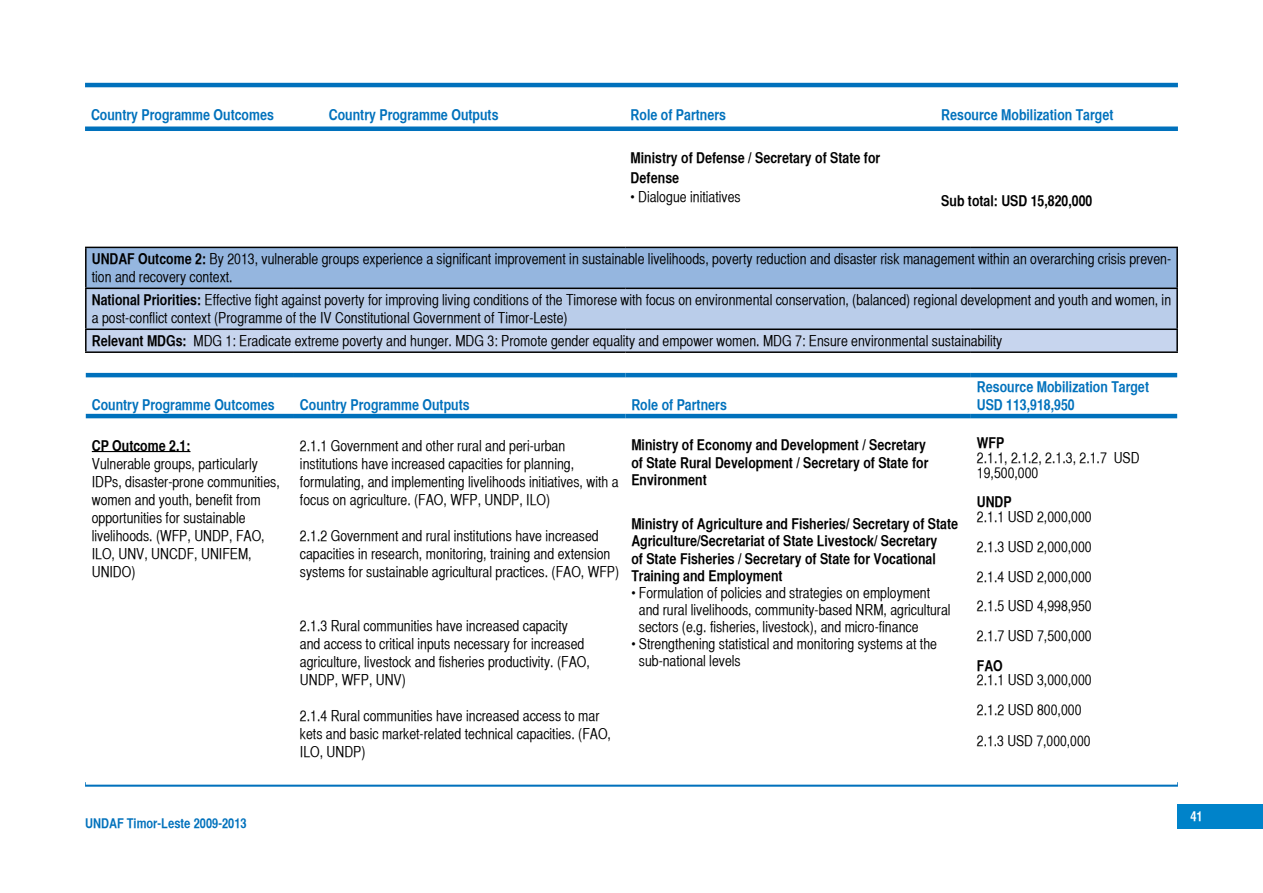
<style>
.page{position:relative;width:1263px;height:893px;background:#fff}
.page>*{position:absolute;margin:0;border:0;box-sizing:border-box;transform-origin:0 0}
.t1{font:15px/18px "Helvetica CY Plain";color:#000}
.t2{font:15px/17.2px "Helvetica CY Bold";color:#000}
.t3{font:15px/18px "Helvetica CY Bold";color:#0071bc}
.t4{font:14.85px "Helvetica CY Plain";color:#000}
.t5{font:13.5px "Helvetica CY Bold";color:#0071bc}
.t6{font:13.5px "Helvetica CY Bold";color:#fff}
.s1{font-family:"Helvetica CY Bold"}
</style>
<div class="page">
<hr style="left:85px;top:83px;width:1093px;height:4px;background:#0071bc">
<div style="left:85px;top:126px;width:1093px;height:5px;background:#0071bc"></div>
<div style="left:85px;top:782px;width:1093px;height:5px;background:#0071bc"></div>
<div style="left:1177px;top:804px;width:86px;height:24px;background:#0083ca"></div>
<div style="left:86px;top:247px;width:1091px;height:41px;background:#95b6df"></div>
<div style="left:86px;top:288px;width:1091px;height:41px;background:#bacdea"></div>
<div style="left:86px;top:329px;width:1091px;height:23px;background:#c7d5ee"></div>
<svg style="left:86px;top:372px;width:1091px;height:413px"></svg>
<hr style="left:85px;top:247px;width:209px;height:1px;background:#000">
<hr style="left:85px;top:248px;width:2px;height:40px;background:#000">
<hr style="left:294px;top:247px;width:331px;height:1px;background:#000">
<hr style="left:625px;top:247px;width:346px;height:1px;background:#000">
<hr style="left:971px;top:247px;width:207px;height:1px;background:#000">
<hr style="left:1176px;top:248px;width:2px;height:40px;background:#000">
<hr style="left:85px;top:288px;width:209px;height:1px;background:#000">
<hr style="left:85px;top:289px;width:2px;height:39px;background:#000">
<hr style="left:294px;top:288px;width:331px;height:1px;background:#000">
<hr style="left:625px;top:288px;width:346px;height:1px;background:#000">
<hr style="left:971px;top:288px;width:207px;height:1px;background:#000">
<hr style="left:1176px;top:289px;width:2px;height:39px;background:#000">
<hr style="left:85px;top:328px;width:209px;height:2px;background:#000">
<hr style="left:85px;top:330px;width:2px;height:21px;background:#000">
<hr style="left:294px;top:328px;width:331px;height:2px;background:#000">
<hr style="left:625px;top:328px;width:346px;height:2px;background:#000">
<hr style="left:971px;top:328px;width:207px;height:2px;background:#000">
<hr style="left:1176px;top:330px;width:2px;height:21px;background:#000">
<hr style="left:85px;top:351px;width:209px;height:2px;background:#000">
<hr style="left:294px;top:351px;width:331px;height:2px;background:#000">
<hr style="left:625px;top:351px;width:346px;height:2px;background:#000">
<hr style="left:971px;top:351px;width:207px;height:2px;background:#000">
<hr style="left:86px;top:373px;width:208px;height:4px;background:#0071bc">
<hr style="left:294px;top:373px;width:331px;height:4px;background:#0071bc">
<hr style="left:625px;top:373px;width:346px;height:4px;background:#0071bc">
<hr style="left:971px;top:373px;width:206px;height:4px;background:#0071bc">
<hr style="left:86px;top:414px;width:208px;height:4px;background:#0071bc">
<hr style="left:294px;top:414px;width:331px;height:4px;background:#0071bc">
<hr style="left:625px;top:414px;width:346px;height:4px;background:#0071bc">
<hr style="left:971px;top:414px;width:206px;height:4px;background:#0071bc">
<hr style="left:92px;top:451px;width:98px;height:1px;background:#000">
<p class="t3" style="left:91px;top:105px;width:184px">Country Programme Outcomes</p>
<p class="t3" style="left:329px;top:105px;width:171px">Country Programme Outputs</p>
<p class="t3" style="left:631px;top:105px;width:97px">Role of Partners</p>
<p class="t3" style="left:941px;top:105px;width:174px">Resource Mobilization Target</p>
<p class="t2" style="left:631px;top:147px;width:251px;line-height:19.8px">Ministry of Defense / Secretary of State for<br>Defense</p>
<p class="t1" style="left:631px;top:188px;width:112px">• Dialogue initiatives</p>
<p class="t2" style="left:941px;top:192px;width:153px">Sub total: USD 15,820,000</p>
<p class="t1" style="left:92px;top:250px;width:1081px"><span class="s1">UNDAF Outcome 2:</span> By 2013, vulnerable groups experience a significant improvement in sustainable livelihoods, poverty reduction and disaster risk management within an overarching crisis preven&shy;tion and recovery context.</p>
<p class="t1" style="left:92px;top:291px;width:1081px"><span class="s1">National Priorities:</span> Effective fight against poverty for improving living conditions of the Timorese with focus on environmental conservation, (balanced) regional development and youth and women, in a post-conflict context (Programme of the IV Constitutional Government of Timor-Leste)</p>
<p class="t1" style="left:92px;top:332px;width:912px"><span class="s1">Relevant MDGs:</span> MDG 1: Eradicate extreme poverty and hunger. MDG 3: Promote gender equality and empower women. MDG 7: Ensure environmental sustainability</p>
<p class="t3" style="left:92px;top:395px;width:184px">Country Programme Outcomes</p>
<p class="t3" style="left:300px;top:395px;width:171px">Country Programme Outputs</p>
<p class="t3" style="left:631px;top:395px;width:97px">Role of Partners</p>
<p class="t2" style="left:92px;top:437px;width:100px">CP Outcome 2.1:</p>
<p class="t1" style="left:92px;top:455px;width:189px">Vulnerable groups, particularly<br>IDPs, disaster-prone communities, women and youth, benefit from opportunities for sustainable livelihoods. (WFP, UNDP, FAO,<br>ILO, UNV, UNCDF, UNIFEM,<br>UNIDO)</p>
<p class="t1" style="left:300px;top:437px;width:320px">2.1.1 Government and other rural and peri-urban institutions have increased capacities for planning, formulating, and implementing livelihoods initiatives, with a focus on agriculture. (FAO, WFP, UNDP, ILO)</p>
<p class="t1" style="left:300px;top:527px;width:321px">2.1.2 Government and rural institutions have increased capacities in research, monitoring, training and extension systems for sustainable agricultural practices. (FAO, WFP)</p>
<p class="t1" style="left:300px;top:617px;width:291px">2.1.3 Rural communities have increased capacity and access to critical inputs necessary for increased agriculture, livestock and fisheries productivity. (FAO, UNDP, WFP, UNV)</p>
<p class="t1" style="left:300px;top:707px;width:313px">2.1.4 Rural communities have increased access to mar kets and basic market-related technical capacities. (FAO,<br>ILO, UNDP)</p>
<p class="t2" style="left:631px;top:436px;width:299px">Ministry of Economy and Development / Secretary of State Rural Development / Secretary of State for<br>Environment</p>
<p class="t2" style="left:631px;top:515px;width:328px">Ministry of Agriculture and Fisheries/ Secretary of State Agriculture/Secretariat of State Livestock/ Secretary<br>of State Fisheries / Secretary of State for Vocational Training and Employment</p>
<p class="t1" style="left:639px;top:584px;width:313px;line-height:17px;text-indent:-8px">• Formulation of policies and strategies on employment and rural livelihoods, community-based NRM, agricultural sectors (e.g. fisheries, livestock), and micro-finance</p>
<p class="t1" style="left:639px;top:635px;width:300px;line-height:17px;text-indent:-8px">• Strengthening statistical and monitoring systems at the sub-national levels</p>
<p class="t3" style="left:977px;top:377px;width:174px">Resource Mobilization Target<br>USD 113,918,950</p>
<p class="t2" style="left:977px;top:434px;width:29px">WFP</p>
<p class="t1" style="left:977px;top:450px;width:164px;line-height:14.9px">2.1.1, 2.1.2, 2.1.3, 2.1.7 USD<br>19,500,000</p>
<p class="t2" style="left:977px;top:493px;width:36px">UNDP</p>
<p class="t1" style="left:977px;top:502px;width:116px;line-height:29.7px;text-align:justify">2.1.1 USD 2,000,000<br>2.1.3 USD 2,000,000<br>2.1.4 USD 2,000,000<br>2.1.5 USD 4,998,950<br>2.1.7 USD 7,500,000</p>
<p class="t2" style="left:977px;top:656px;width:27px">FAO</p>
<p class="t1" style="left:977px;top:665px;width:116px;line-height:29.7px">2.1.1 USD 3,000,000<br>2.1.2 USD 800,000</p>
<p class="t4" style="left:977px;top:732px;width:115px">2.1.3 USD 7,000,000</p>
<p class="t5" style="left:85px;top:815px;width:163px">UNDAF Timor-Leste 2009-2013</p>
<p class="t6" style="left:1190px;top:808px;width:14px">41</p>
</div>
